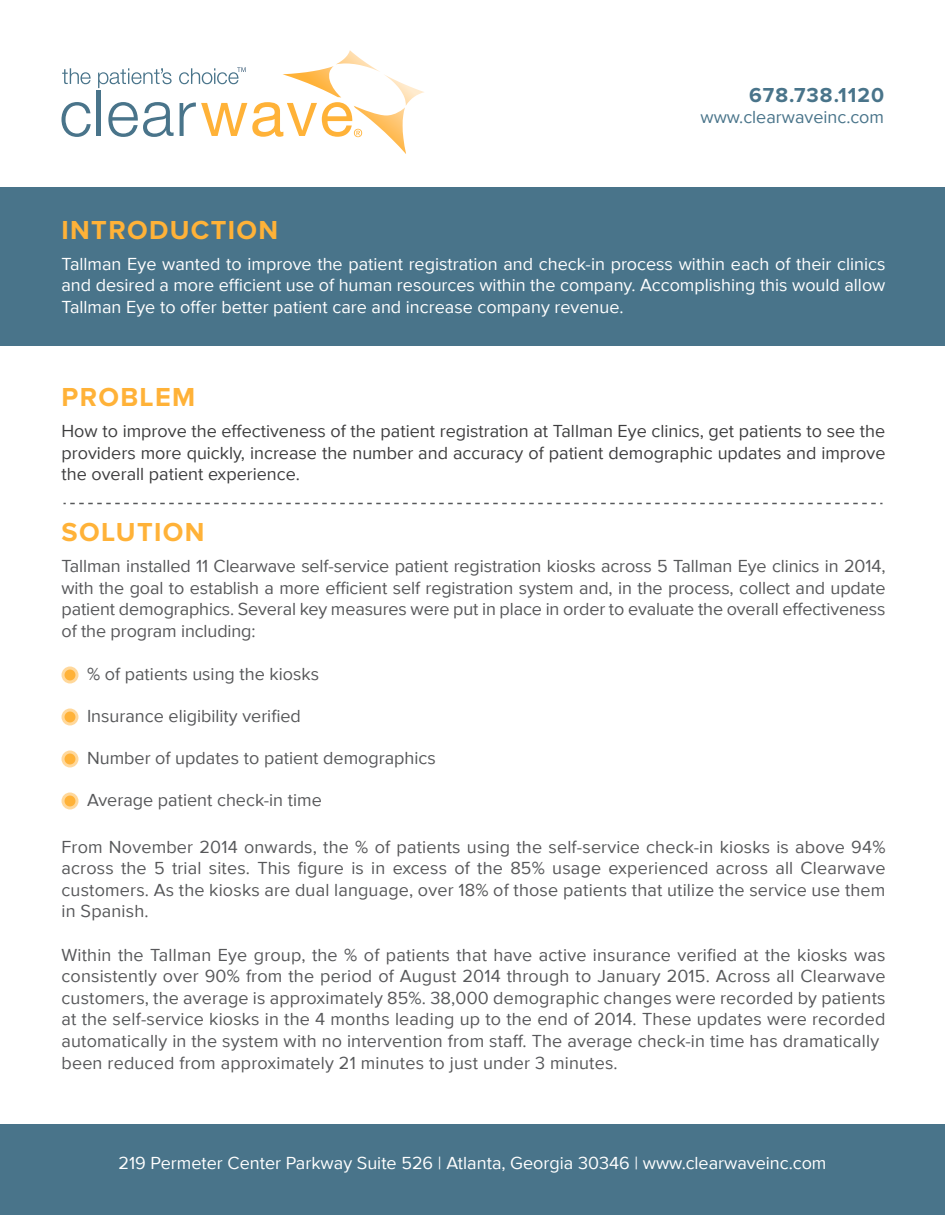
<style>
.page{position:relative;width:945px;height:1215px;background:#fff}
.page>*{position:absolute;margin:0;border:0;box-sizing:border-box;transform-origin:0 0}
.t1{font:700 27px "Proxima Nova";letter-spacing:.05em;color:#ffb238}
.t2{font:700 21px "Proxima Nova";letter-spacing:.05em;color:#49748a}
.t3{font:18px/21.6px "Proxima Nova";letter-spacing:.01em;color:#57585a;text-align:justify}
.t4{font:18px/21.6px "Proxima Nova";color:#fff;text-align:justify}
.t5{font:18px/21.6px "Proxima Nova";color:#3e3e3f;text-align:justify}
.t6{font:18px "Proxima Nova";color:#49748a}
</style>
<div class="page">
<div style="left:0;top:188px;width:945px;height:1027px;background:#49748a"></div>
<div style="left:0;top:347px;width:945px;height:868px;background:#fff"></div>
<div style="left:0;top:1124px;width:945px;height:91px;background:#49748a"></div>
<svg style="left:61px;top:102px;width:30px;height:35px"></svg>
<hr style="left:97px;top:90px;width:4px;height:46px;background:#49748a">
<svg style="left:62px;top:68px;width:29px;height:16px"></svg>
<svg style="left:98px;top:50px;width:326px;height:104px"></svg>
<svg style="left:62px;top:666px;width:16px;height:18px"></svg>
<svg style="left:62px;top:708px;width:16px;height:18px"></svg>
<svg style="left:62px;top:750px;width:16px;height:18px"></svg>
<svg style="left:62px;top:792px;width:16px;height:18px"></svg>
<svg style="left:63px;top:503px;width:819px;height:1px"></svg>
<p class="t2" style="left:749px;top:83px;width:137px">678.738.1120</p>
<p class="t6" style="left:700px;top:104px;width:185px">www.clearwaveinc.com</p>
<h1 class="t1" style="left:62px;top:214px;width:218px">INTRODUCTION</h1>
<p class="t4" style="left:62px;top:252px;width:826px">Tallman Eye wanted to improve the patient registration and check-in process within each of their clinics and desired a more efficient use of human resources within the company. Accomplishing this would allow Tallman Eye to offer better patient care and increase company revenue.</p>
<h1 class="t1" style="left:62px;top:381px;width:135px">PROBLEM</h1>
<p class="t5" style="left:62px;top:420px;width:826px">How to improve the effectiveness of the patient registration at Tallman Eye clinics, get patients to see the providers more quickly, increase the number and accuracy of patient demographic updates and improve the overall patient experience.</p>
<h1 class="t1" style="left:62px;top:516px;width:145px">SOLUTION</h1>
<p class="t3" style="left:62px;top:555px;width:826px">Tallman installed 11 Clearwave self-service patient registration kiosks across 5 Tallman Eye clinics in 2014, with the goal to establish a more efficient self registration system and, in the process, collect and update patient demographics. Several key measures were put in place in order to evaluate the overall effectiveness of the program including:</p>
<p class="t3" style="left:87px;top:663px;width:234px">% of patients using the kiosks</p>
<p class="t3" style="left:87px;top:705px;width:215px">Insurance eligibility verified</p>
<p class="t3" style="left:87px;top:747px;width:350px">Number of updates to patient demographics</p>
<p class="t3" style="left:87px;top:789px;width:236px">Average patient check-in time</p>
<p class="t3" style="left:62px;top:835px;width:826px">From November 2014 onwards, the % of patients using the self-service check-in kiosks is above 94% across the 5 trial sites. This figure is in excess of the 85% usage experienced across all Clearwave customers. As the kiosks are dual language, over 18% of those patients that utilize the service use them in Spanish.</p>
<p class="t3" style="left:62px;top:943px;width:826px;text-align:left">Within the Tallman Eye group, the % of patients that have active insurance verified at the kiosks was consistently over 90% from the period of August 2014 through to January 2015. Across all Clearwave customers, the average is approximately 85%. 38,000 demographic changes were recorded by patients at the self-service kiosks in the 4 months leading up to the end of 2014. These updates were recorded automatically in the system with no intervention from staff. The average check-in time has dramatically been reduced from approximately 21 minutes to just under 3 minutes.</p>
<p class="t4" style="left:118px;top:1152px;width:710px">219 Permeter Center Parkway Suite 526 | Atlanta, Georgia 30346 | www.clearwaveinc.com</p>
</div>
